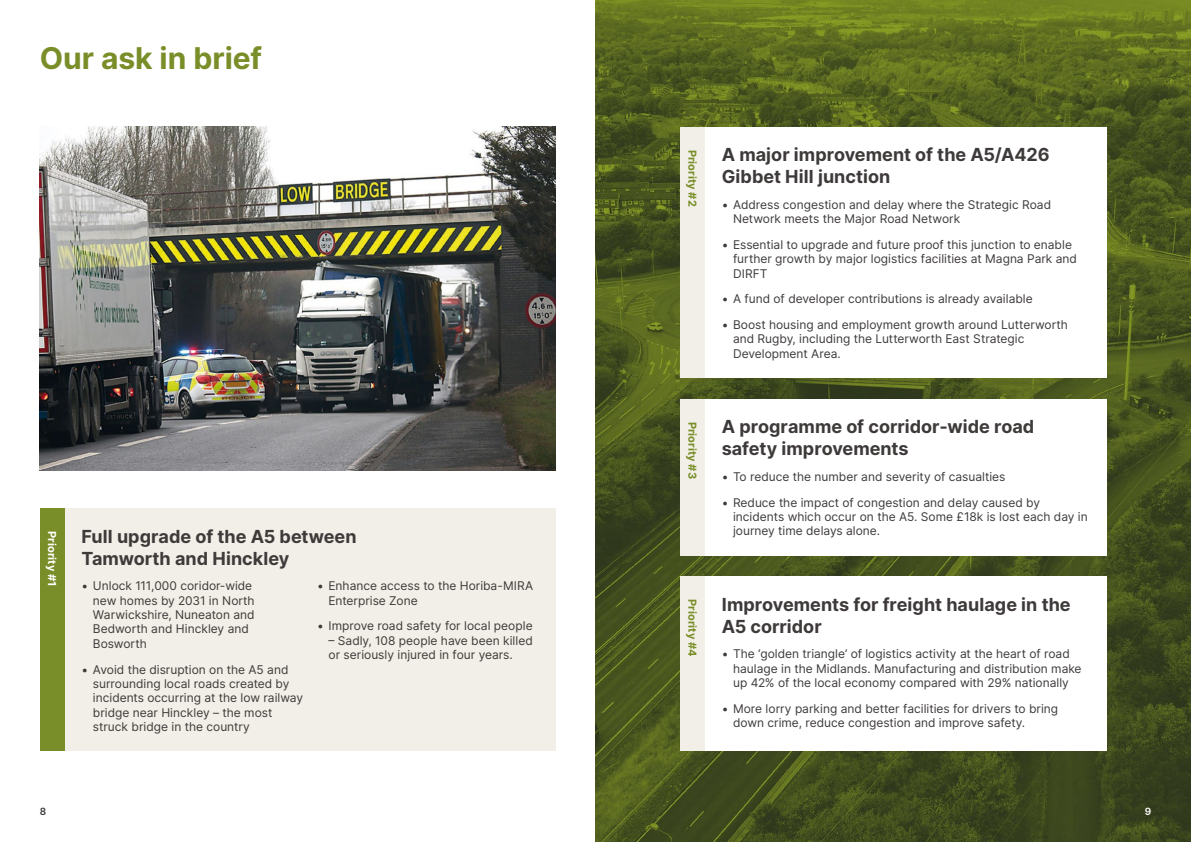
<style>
.page{position:relative;width:1191px;height:842px;background:#fff}
.page>*{position:absolute;margin:0;border:0;box-sizing:border-box;transform-origin:0 0}
.t1{font:700 30px "Inter";color:#798e28}
.t2{font:700 18px/21.6px "Inter";color:#3e3a3a}
.t3{font:12px/14.4px "Inter";color:#3e3a3a}
.t4{font:700 11px "Inter";letter-spacing:.005em;color:#798e28}
.t5{font:700 11px "Inter";letter-spacing:.005em;color:#fff}
.t6{font:600 10px "Inter";color:#3e3a3a}
.t7{font:600 10px "Inter";color:#fff}
</style>
<div class="page">
<img style="left:40px;top:127px;width:516px;height:344px">
<img style="left:595px;top:0;width:596px;height:842px">
<div style="left:65px;top:508px;width:491px;height:243px;background:#f1efe7"></div>
<div style="left:40px;top:508px;width:25px;height:243px;background:#798e28"></div>
<div style="left:704px;top:127px;width:402px;height:251px;background:#fff"></div>
<div style="left:680px;top:127px;width:24px;height:251px;background:#f1efe7"></div>
<div style="left:680px;top:399px;width:24px;height:156px;background:#f1efe7"></div>
<div style="left:704px;top:399px;width:402px;height:156px;background:#fff"></div>
<div style="left:680px;top:576px;width:24px;height:175px;background:#f1efe7"></div>
<div style="left:704px;top:576px;width:402px;height:175px;background:#fff"></div>
<h2 class="t1" style="left:40px;top:35px;width:224px">Our ask in brief</h2>
<p class="t5" style="left:60px;top:531px;width:57px;rotate:90deg">Priority #1</p>
<h3 class="t2" style="left:82px;top:525px;width:276px">Full upgrade of the A5 between<br>Tamworth and Hinckley</h3>
<p class="t3" style="left:93px;top:578px;width:163px;text-indent:-11px">• Unlock 111,000 coridor-wide new homes by 2031 in North<br>Warwickshire, Nuneaton and<br>Bedworth and Hinckley and<br>Bosworth</p>
<p class="t3" style="left:93px;top:662px;width:212px;text-indent:-11px">• Avoid the disruption on the A5 and surrounding local roads created by incidents occurring at the low railway bridge near Hinckley – the most struck bridge in the country</p>
<p class="t3" style="left:328px;top:578px;width:206px;text-indent:-11px">• Enhance access to the Horiba-MIRA<br>Enterprise Zone</p>
<p class="t3" style="left:317px;top:619px;width:217px">• Improve road safety for local people</p>
<p class="t3" style="left:328px;top:633px;width:206px">– Sadly, 108 people have been killed or seriously injured in four years.</p>
<p class="t4" style="left:700px;top:150px;width:59px;rotate:90deg">Priority #2</p>
<h3 class="t2" style="left:721px;top:143px;width:329px">A major improvement of the A5/A426<br>Gibbet Hill junction</h3>
<p class="t3" style="left:733px;top:197px;width:319px;text-indent:-11px">• Address congestion and delay where the Strategic Road<br>Network meets the Major Road Network</p>
<p class="t3" style="left:733px;top:237px;width:345px;text-indent:-11px">• Essential to upgrade and future proof this junction to enable further growth by major logistics facilities at Magna Park and<br>DIRFT</p>
<p class="t3" style="left:721px;top:291px;width:312px">• A fund of developer contributions is already available</p>
<p class="t3" style="left:733px;top:317px;width:336px;text-indent:-11px">• Boost housing and employment growth around Lutterworth and Rugby, including the Lutterworth East Strategic<br>Development Area.</p>
<p class="t4" style="left:700px;top:422px;width:59px;rotate:90deg">Priority #3</p>
<h3 class="t2" style="left:721px;top:415px;width:314px">A programme of corridor-wide road safety improvements</h3>
<p class="t3" style="left:721px;top:469px;width:285px">• To reduce the number and severity of casualties</p>
<p class="t3" style="left:733px;top:495px;width:356px;text-indent:-11px">• Reduce the impact of congestion and delay caused by incidents which occur on the A5. Some £18k is lost each day in journey time delays alone.</p>
<p class="t4" style="left:700px;top:599px;width:59px;rotate:90deg">Priority #4</p>
<h3 class="t2" style="left:721px;top:593px;width:350px">Improvements for freight haulage in the<br>A5 corridor</h3>
<p class="t3" style="left:733px;top:646px;width:350px;text-indent:-11px">• The ‘golden triangle’ of logistics activity at the heart of road haulage in the Midlands. Manufacturing and distribution make up 42% of the local economy compared with 29% nationally</p>
<p class="t3" style="left:733px;top:701px;width:327px;text-indent:-11px">• More lorry parking and better facilities for drivers to bring down crime, reduce congestion and improve safety.</p>
<p class="t6" style="left:40px;top:804px;width:8px">8</p>
<p class="t7" style="left:1144px;top:804px;width:8px">9</p>
</div>
